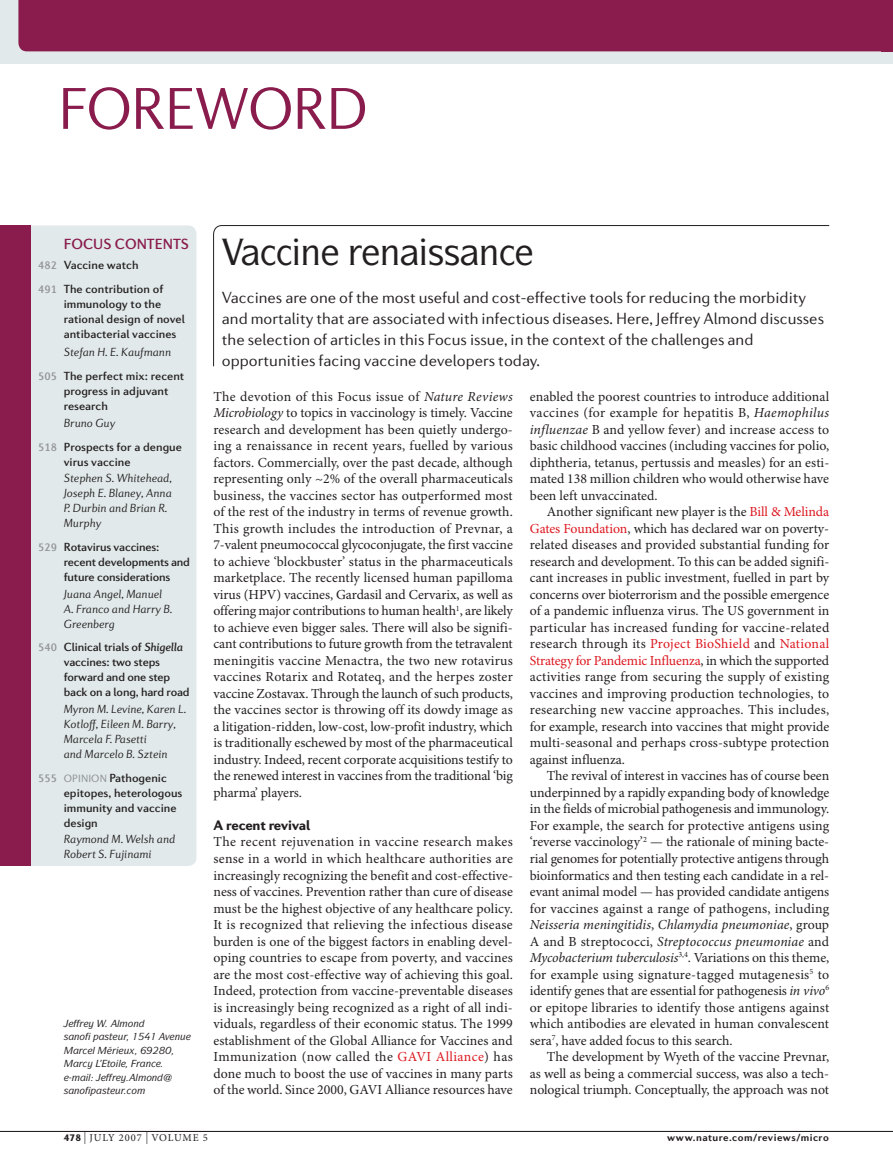
<style>
.page{position:relative;width:893px;height:1174px;background:#fff}
.page>*{position:absolute;margin:0;border:0;box-sizing:border-box;transform-origin:0 0}
.t1{font:300 60px "Diverda Sans LT Std";letter-spacing:-.02em;color:#891c4d}
.t2{font:500 36px "ITC Symbol Std";color:#231f20}
.t3{font:300 16.5px/21px "Diverda Sans LT Std";color:#231f20}
.t4{font:500 15px "Diverda Sans LT Std";color:#891c4d}
.t5{font:900 14.1px "Diverda Sans LT Std";letter-spacing:-.015em;color:#231f20}
.t6{font:13.8px/16.5px "Minion Pro";letter-spacing:-.005em;color:#231f20;text-align:justify}
.t7{font:500 12px/15px "Diverda Sans LT Std";color:#231f20}
.t8{font:italic 300 12px/15px "Diverda Sans LT Std";color:#231f20}
.t9{font:700 10.5px "Diverda Sans LT Std";letter-spacing:.04em;color:#231f20}
.t10{font:10.5px "Minion Pro";letter-spacing:.08em;color:#231f20}
.t11{font:italic 500 9.75px "ITC Symbol Std";color:#231f20}
.s1{color:#939598}
.s2{font-weight:300;font-style:italic}
.s3{font-style:italic}
.s4{font-weight:400;font-size:10.8px;color:#939598}
.s5{color:#dc1820}
.s6{font-family:"Diverda Sans LT Std";font-weight:900}
.s7{font-size:12px}
</style>
<div class="page">
<div style="left:31px;top:225px;width:165px;height:641px;background:#e1e9ea"></div>
<div style="left:0;top:225px;width:31px;height:641px;background:#891c4d"></div>
<hr style="left:0;top:1131px;width:893px;height:1px;background:#231f20">
<svg style="left:213px;top:225px;width:617px;height:142px"></svg>
<div style="left:0;top:0;width:893px;height:63px;background:#e1e9ea"></div>
<div style="left:18px;top:0;width:864px;height:51px;background:#891c4d"></div>
<div style="left:882px;top:0;width:11px;height:51px;background:#891c4d"></div>
<svg style="left:222px;top:239px;width:77px;height:27px"></svg>
<svg style="left:322px;top:246px;width:16px;height:20px"></svg>
<svg style="left:350px;top:246px;width:29px;height:20px"></svg>
<svg style="left:401px;top:239px;width:25px;height:27px"></svg>
<svg style="left:461px;top:246px;width:17px;height:20px"></svg>
<svg style="left:500px;top:246px;width:32px;height:20px"></svg>
<h1 class="t1" style="left:58px;top:86px;width:311px">FOREWORD</h1>
<p class="t4" style="left:64px;top:238px;width:127px">FOCUS CONTENTS</p>
<p class="t7" style="left:38px;top:254px;width:127px;line-height:24px"><span class="s1">482</span> Vaccine watch<br><span class="s1">491</span> The contribution of</p>
<p class="t7" style="left:64px;top:297px;width:123px">immunology to the rational design of novel antibacterial vaccines</p>
<p class="t7" style="left:38px;top:341px;width:147px;line-height:24px;text-indent:26px"><span class="s2">Stefan H. E. Kaufmann<br></span><span class="s1">505</span> The perfect mix: recent</p>
<p class="t7" style="left:64px;top:384px;width:106px">progress in adjuvant research</p>
<p class="t7" style="left:38px;top:412px;width:145px;line-height:24px;text-indent:26px"><span class="s2">Bruno Guy<br></span><span class="s1">518</span> Prospects for a dengue</p>
<p class="t7" style="left:64px;top:455px;width:68px">virus vaccine</p>
<p class="t8" style="left:64px;top:472px;width:110px">Stephen S. Whitehead,<br>Joseph E. Blaney, Anna<br>P. Durbin and Brian R.<br>Murphy</p>
<p class="t7" style="left:64px;top:540px;width:128px;text-indent:-26px"><span class="s1">529</span> Rotavirus vaccines: recent developments and future considerations</p>
<p class="t8" style="left:64px;top:587px;width:110px">Juana Angel, Manuel<br>A. Franco and Harry B.<br>Greenberg</p>
<p class="t7" style="left:64px;top:640px;width:127px;text-indent:-26px"><span class="s1">540</span> Clinical trials of <span class="s3">Shigella </span>vaccines: two steps forward and one step back on a long, hard road</p>
<p class="t8" style="left:64px;top:702px;width:124px">Myron M. Levine, Karen L.<br>Kotloff, Eileen M. Barry,<br>Marcela F. Pasetti<br>and Marcelo B. Sztein</p>
<p class="t7" style="left:64px;top:770px;width:120px;text-indent:-26px"><span class="s1">555</span> <span class="s4">OPINION</span> Pathogenic epitopes, heterologous immunity and vaccine design</p>
<p class="t8" style="left:64px;top:832px;width:113px">Raymond M. Welsh and<br>Robert S. Fujinami</p>
<p class="t11" style="left:117px;top:1019px;width:23px">● □■</p>
<p class="t11" style="left:64px;top:1033px;width:23px">▲ ■□</p>
<p class="t11" style="left:105px;top:1033px;width:20px">▲▼ ◆</p>
<p class="t11" style="left:144px;top:1033px;width:43px">✔ ❖ ■◆</p>
<p class="t11" style="left:93px;top:1046px;width:4px">●</p>
<p class="t11" style="left:107px;top:1060px;width:15px">▼□●</p>
<p class="t11" style="left:146px;top:1060px;width:7px">■</p>
<p class="t11" style="left:88px;top:1073px;width:4px">●</p>
<p class="t11" style="left:136px;top:1073px;width:23px">● □■</p>
<p class="t11" style="left:64px;top:1087px;width:23px">▲ ■□</p>
<p class="t11" style="left:102px;top:1087px;width:37px">▲▼◆ □</p>
<h2 class="t2" style="left:300px;top:239px;width:200px">■ ■ ▲▲■</h2>
<p class="t3" style="left:222px;top:288px;width:604px">Vaccines are one of the most useful and cost-effective tools for reducing the morbidity and mortality that are associated with infectious diseases. Here, Jeffrey Almond discusses the selection of articles in this Focus issue, in the context of the challenges and opportunities facing vaccine developers today.</p>
<p class="t6" style="left:213px;top:389px;width:301px">The devotion of this Focus issue of <span class="s3">Nature Reviews Microbiology</span> to topics in vaccinology is timely. Vaccine research and development has been quietly undergo&shy;ing a renaissance in recent years, fuelled by various factors. Commercially, over the past decade, although representing only ~2% of the overall pharmaceuticals business, the vaccines sector has outperformed most of the rest of the industry in terms of revenue growth.<br>This growth includes the introduction of Prevnar, a 7-valent pneumococcal glycoconjugate, the first vaccine to achieve ‘blockbuster’ status in the pharmaceuticals marketplace. The recently licensed human papilloma virus (HPV) vaccines, Gardasil and Cervarix, as well as offering major contributions to human health<sup>1</sup>, are likely to achieve even bigger sales. There will also be signifi&shy;cant contributions to future growth from the tetravalent meningitis vaccine Menactra, the two new rotavirus vaccines Rotarix and Rotateq, and the herpes zoster vaccine Zostavax. Through the launch of such products, the vaccines sector is throwing off its dowdy image as a litigation-ridden, low-cost, low-profit industry, which is traditionally eschewed by most of the pharmaceutical industry. Indeed, recent corporate acquisitions testify to the renewed interest in vaccines from the traditional ‘big pharma’ players.</p>
<p class="t5" style="left:213px;top:820px;width:98px">A recent revival</p>
<p class="t6" style="left:213px;top:835px;width:301px">The recent rejuvenation in vaccine research makes sense in a world in which healthcare authorities are increasingly recognizing the benefit and cost-effective&shy;ness of vaccines. Prevention rather than cure of disease must be the highest objective of any healthcare policy.<br>It is recognized that relieving the infectious disease burden is one of the biggest factors in enabling devel&shy;oping countries to escape from poverty, and vaccines are the most cost-effective way of achieving this goal.<br>Indeed, protection from vaccine-preventable diseases is increasingly being recognized as a right of all indi&shy;viduals, regardless of their economic status. The 1999 establishment of the Global Alliance for Vaccines and Immunization (now called the <span class="s5">GAVI Alliance</span>) has done much to boost the use of vaccines in many parts of the world. Since 2000, GAVI Alliance resources have</p>
<p class="t6" style="left:530px;top:389px;width:301px">enabled the poorest countries to introduce additional vaccines (for example for hepatitis B, <span class="s3">Haemophilus influenzae</span> B and yellow fever) and increase access to basic childhood vaccines (including vaccines for polio, diphtheria, tetanus, pertussis and measles) for an esti&shy;mated 138 million children who would otherwise have been left unvaccinated.</p>
<p class="t6" style="left:530px;top:505px;width:301px;text-indent:17px">Another significant new player is the <span class="s5">Bill &amp; Melinda Gates Foundation</span>, which has declared war on poverty&shy;related diseases and provided substantial funding for research and development. To this can be added signifi&shy;cant increases in public investment, fuelled in part by concerns over bioterrorism and the possible emergence of a pandemic influenza virus. The US government in particular has increased funding for vaccine-related research through its <span class="s5">Project BioShield</span> and <span class="s5">National Strategy for Pandemic Influenza</span>, in which the supported activities range from securing the supply of existing vaccines and improving production technologies, to researching new vaccine approaches. This includes, for example, research into vaccines that might provide multi-seasonal and perhaps cross-subtype protection against influenza.</p>
<p class="t6" style="left:530px;top:769px;width:301px;text-indent:17px">The revival of interest in vaccines has of course been underpinned by a rapidly expanding body of knowledge in the fields of microbial pathogenesis and immunology.<br>For example, the search for protective antigens using ‘reverse vaccinology’<sup>2</sup> — the rationale of mining bacte&shy;rial genomes for potentially protective antigens through bioinformatics and then testing each candidate in a rel&shy;evant animal model — has provided candidate antigens for vaccines against a range of pathogens, including <span class="s3">Neisseria meningitidis</span>, <span class="s3">Chlamydia pneumoniae</span>, group A and B streptococci, <span class="s3">Streptococcus pneumoniae</span> and <span class="s3">Mycobacterium tuberculosis</span><sup>3,4</sup>. Variations on this theme, for example using signature-tagged mutagenesis<sup>5</sup> to identify genes that are essential for pathogenesis <span class="s3">in vivo</span><sup>6 </sup>or epitope libraries to identify those antigens against which antibodies are elevated in human convalescent sera<sup>7</sup>, have added focus to this search.</p>
<p class="t6" style="left:530px;top:1049px;width:301px;text-indent:17px">The development by Wyeth of the vaccine Prevnar, as well as being a commercial success, was also a tech&shy;nological triumph. Conceptually, the approach was not</p>
<p class="t10" style="left:64px;top:1133px;width:146px"><span class="s6">478</span> <span class="s7">|</span> JULY 2007 <span class="s7">|</span> VOLUME 5</p>
<p class="t9" style="left:667px;top:1133px;width:163px">www.nature.com/reviews/micro</p>
</div>
